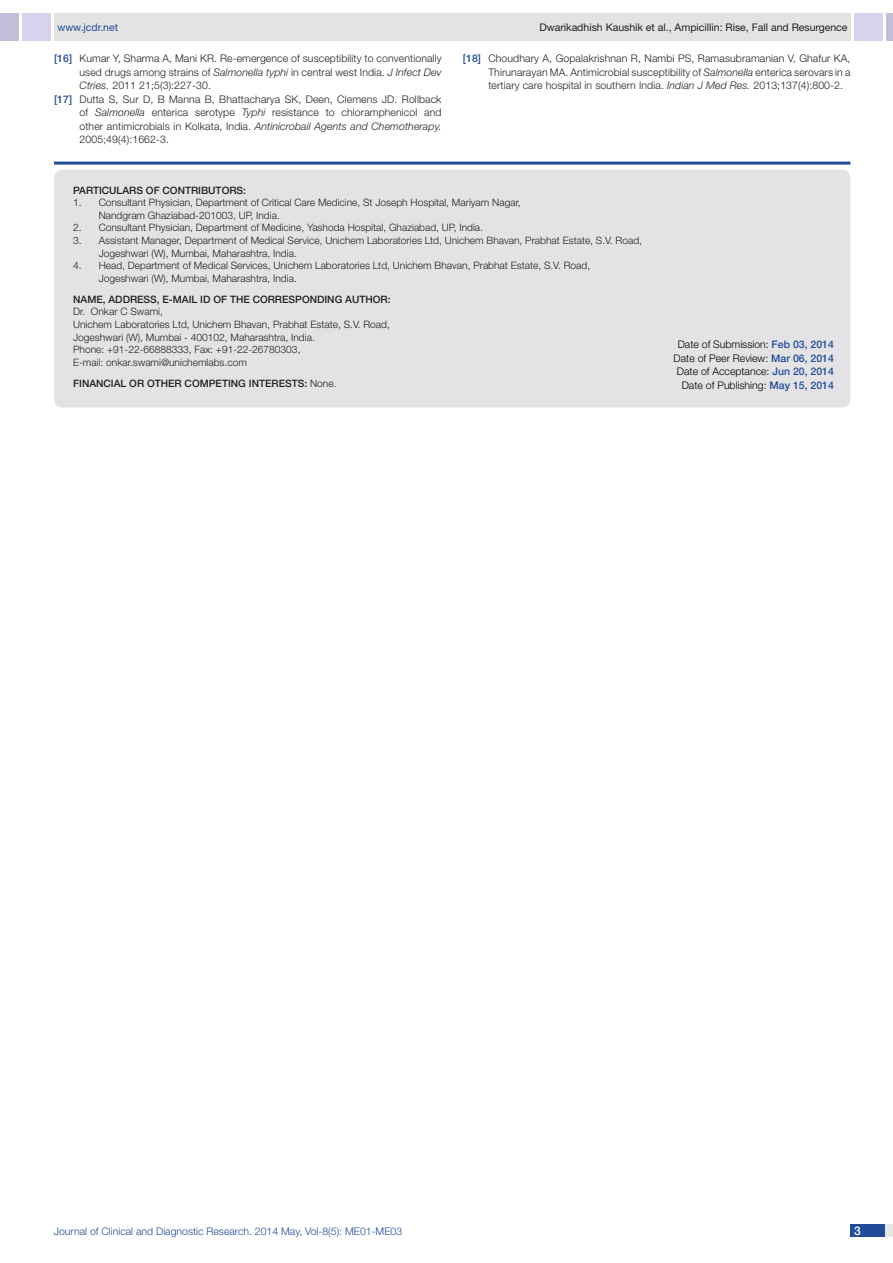
<style>
.page{position:relative;width:893px;height:1263px;background:#fff}
.page>*{position:absolute;margin:0;border:0;box-sizing:border-box;transform-origin:0 0}
.t1{font:500 12px "Helvetica Neue";color:#fff}
.t2{font:300 10.5px/13.5px "Helvetica Neue";letter-spacing:.01em;color:#231f20;text-align:justify}
.t3{font:300 10.5px/13.5px "Helvetica Neue";color:#000;text-align:center}
.t4{font:300 10.5px "Helvetica Neue";color:#214c99}
.t5{font:10.5px "Helvetica Neue";color:#231f20}
.t6{font:10.5px "Helvetica Neue";color:#214c99}
.con_particulars{font:300 10.2px/12.6px "Helvetica Neue";color:#231f20}
.Body_text{font:500 10.2px "Helvetica Neue";color:#231f20}
.con_particulars-2{font:500 10.2px "Helvetica Neue";color:#231f20}
.Body_text-2{font:300 10.2px "Helvetica Neue";color:#231f20}
.s1{font-weight:500;color:#214c99}
.s2{font-style:italic}
.s3{font-weight:500}
</style>
<div class="page">
<div style="left:54px;top:13px;width:796px;height:28px;background:#e3e3e3"></div>
<div style="left:0;top:13px;width:19px;height:28px;background:#c3bfd8"></div>
<div style="left:22px;top:13px;width:29px;height:28px;background:#d9d2ec"></div>
<div style="left:886px;top:13px;width:7px;height:28px;background:#c3bfd8"></div>
<div style="left:854px;top:13px;width:29px;height:28px;background:#d9d2ec"></div>
<div style="left:850px;top:1224px;width:43px;height:13px;background:#e6e7e9"></div>
<div style="left:850px;top:1224px;width:35px;height:13px;background:#214c99"></div>
<hr style="left:54px;top:162px;width:796px;height:3px;background:#214c99">
<div style="left:54px;top:170px;width:796px;height:237px;background:#e3e3e5;border-radius:9px"></div>
<p class="t6" style="left:57px;top:21px;width:62px">www.jcdr.net</p>
<p class="t5" style="left:539px;top:21px;width:310px">Dwarikadhish Kaushik et al., Ampicillin: Rise, Fall and Resurgence</p>
<p class="t2" style="left:54px;top:52px;width:389px"><span class="s1">[16]</span> Kumar Y, Sharma A, Mani KR. Re-emergence of susceptibility to conventionally</p>
<p class="t2" style="left:80px;top:65px;width:364px">used drugs among strains of <span class="s2">Salmonella typhi</span> in central west India. <span class="s2">J Infect Dev</span></p>
<p class="t2" style="left:80px;top:79px;width:133px"><span class="s2">Ctries.</span> 2011 21;5(3):227-30.</p>
<p class="t2" style="left:54px;top:92px;width:389px"><span class="s1">[17]</span> Dutta S, Sur D, B Manna B, Bhattacharya SK, Deen, Clemens JD. Rollback</p>
<p class="t2" style="left:80px;top:106px;width:364px">of <span class="s2">Salmonella</span> enterica serotype <span class="s2">Typhi</span> resistance to chloramphenicol and</p>
<p class="t2" style="left:80px;top:119px;width:364px">other antimicrobials in Kolkata, India. <span class="s2">Antinicrobail Agents and Chemotherapy.</span></p>
<p class="t2" style="left:80px;top:133px;width:91px">2005;49(4):1662-3.</p>
<p class="t2" style="left:488px;top:52px;width:364px;text-indent:-25px"><span class="s1">[18]</span> Choudhary A, Gopalakrishnan R, Nambi PS, Ramasubramanian V, Ghafur KA, Thirunarayan MA. Antimicrobial susceptibility of <span class="s2">Salmonella</span> enterica serovars in a tertiary care hospital in southern India. <span class="s2">Indian J Med Res.</span> 2013;137(4):800-2.</p>
<p class="Body_text" style="left:73px;top:184px;width:13px">PARTI</p>
<p class="Body_text" style="left:102px;top:184px;width:29px">CULARS</p>
<p class="Body_text" style="left:146px;top:184px;width:32px">OF CONTRI</p>
<p class="Body_text" style="left:201px;top:184px;width:15px">BUTORS</p>
<p class="Body_text" style="left:243px;top:184px;width:4px">:</p>
<p class="con_particulars" style="left:99px;top:196px;width:424px;text-indent:-25px">1. Consultant Physician, Department of Critical Care Medicine, St Joseph Hospital, Mariyam Nagar,<br>Nandgram Ghaziabad-201003, UP, India.</p>
<p class="con_particulars" style="left:73px;top:221px;width:411px">2. Consultant Physician, Department of Medicine, Yashoda Hospital, Ghaziabad, UP, India.</p>
<p class="con_particulars" style="left:99px;top:234px;width:545px;text-indent:-25px">3. Assistant Manager, Department of Medical Service, Unichem Laboratories Ltd, Unichem Bhavan, Prabhat Estate, S.V. Road,<br>Jogeshwari (W), Mumbai, Maharashtra, India.</p>
<p class="con_particulars" style="left:99px;top:259px;width:493px;text-indent:-25px">4. Head, Department of Medical Services, Unichem Laboratories Ltd, Unichem Bhavan, Prabhat Estate, S.V. Road,<br>Jogeshwari (W), Mumbai, Maharashtra, India.</p>
<p class="con_particulars-2" style="left:73px;top:293px;width:65px">NAME, ADDRESS</p>
<p class="con_particulars-2" style="left:157px;top:293px;width:81px">, E-MAI L ID OF THE</p>
<p class="con_particulars-2" style="left:253px;top:293px;width:16px">CORRES</p>
<p class="con_particulars-2" style="left:295px;top:293px;width:59px">PON DING AUTHOR</p>
<p class="con_particulars-2" style="left:388px;top:293px;width:4px">:</p>
<p class="con_particulars" style="left:73px;top:305px;width:91px">Dr. Onkar C Swami,</p>
<p class="con_particulars" style="left:73px;top:318px;width:318px">Unichem Laboratories Ltd, Unichem Bhavan, Prabhat Estate, S.V. Road,<br>Jogeshwari (W), Mumbai - 400102, Maharashtra, India.</p>
<p class="con_particulars" style="left:73px;top:343px;width:229px">Phone: +91-22-66888333, Fax: +91-22-26780303,<br>E-mail: onkar.swami@unichemlabs.com</p>
<p class="Body_text" style="left:73px;top:377px;width:82px">Financial OR OTHER</p>
<p class="Body_text" style="left:185px;top:377px;width:38px">COMPETIN</p>
<p class="Body_text" style="left:238px;top:377px;width:18px">G INTERESTS</p>
<p class="Body_text-2" style="left:304px;top:377px;width:34px"><span class="s3">:</span> None.</p>
<p class="t3" style="left:674px;top:338px;width:162px">Date of Submission: <span class="s1">Feb 03, 2014<br></span>Date of Peer Review: <span class="s1">Mar 06, 2014<br></span>Date of Acceptance: <span class="s1">Jun 20, 2014</span></p>
<p class="t3" style="left:682px;top:378px;width:154px">Date of Publishing: <span class="s1">May 15, 2014</span></p>
<p class="t4" style="left:54px;top:1225px;width:350px">Journal of Clinical and Diagnostic Research. 2014 May, Vol-8(5): ME01-ME03</p>
<p class="t1" style="left:854px;top:1223px;width:8px">3</p>
</div>
